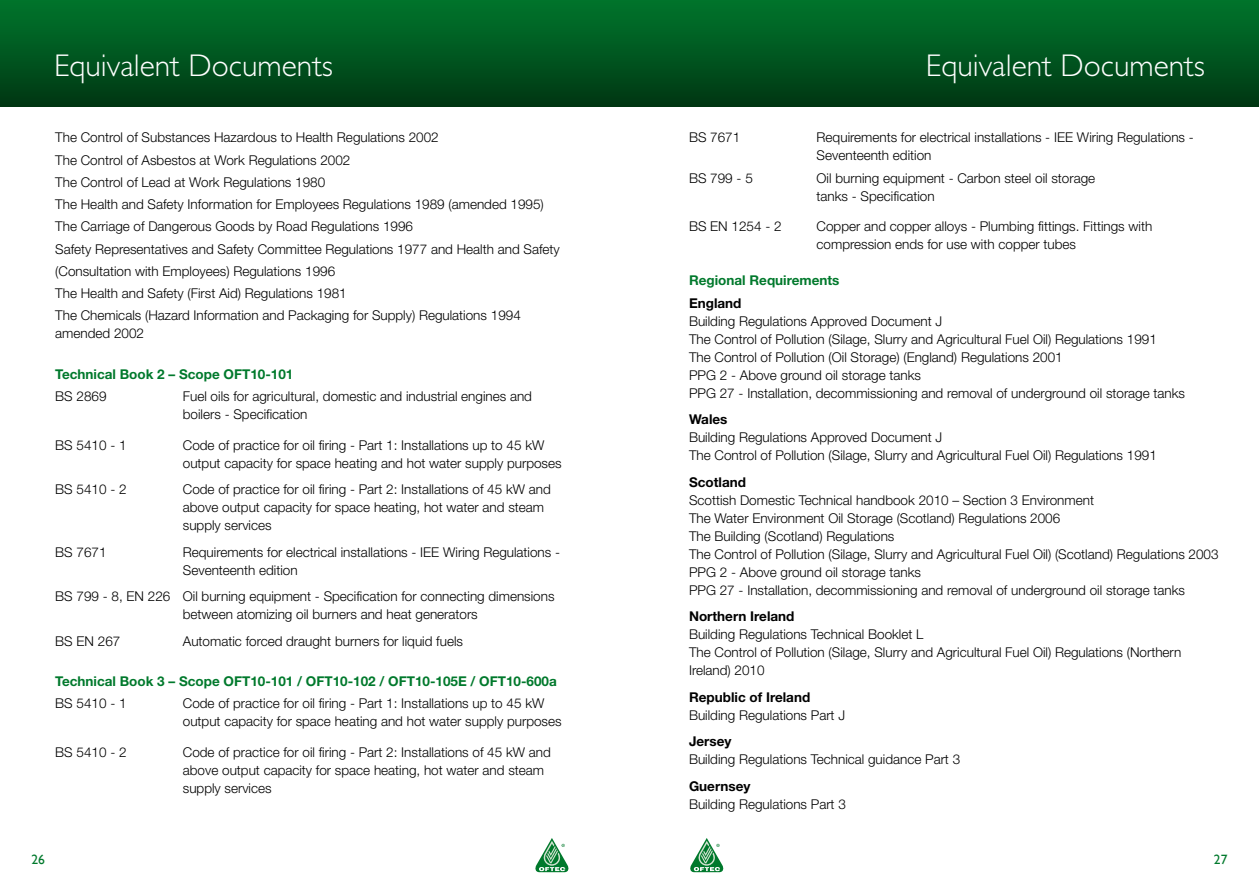
<style>
.page{position:relative;width:1259px;height:893px;background:#fff}
.page>*{position:absolute;margin:0;border:0;box-sizing:border-box;transform-origin:0 0}
.t1{font:300 31.5px "Gill Sans";color:#fff}
.t2{font:300 13.5px/18px "Helvetica Neue";color:#000}
.t3{font:700 13.5px "Helvetica Neue";color:#00792c}
.t4{font:700 13.5px "Helvetica Neue";color:#000}
.t5{font:13.5px "Gill Sans";color:#00792c}
</style>
<div class="page">
<div style="left:0;top:0;width:642px;height:106px;background:linear-gradient(to bottom,#00762c,#003813)"></div>
<div style="left:642px;top:0;width:617px;height:106px;background:linear-gradient(to bottom,#00762c,#003813)"></div>
<svg style="left:535px;top:838px;width:34px;height:35px"></svg>
<svg style="left:690px;top:838px;width:34px;height:35px"></svg>
<h1 class="t1" style="left:54px;top:47px;width:280px">Equivalent Documents</h1>
<p class="t2" style="left:55px;top:126px;width:506px;line-height:22.2px">The Control of Substances Hazardous to Health Regulations 2002<br>The Control of Asbestos at Work Regulations 2002<br>The Control of Lead at Work Regulations 1980<br>The Health and Safety Information for Employees Regulations 1989 (amended 1995)<br>The Carriage of Dangerous Goods by Road Regulations 1996<br>Safety Representatives and Safety Committee Regulations 1977 and Health and Safety (Consultation with Employees) Regulations 1996<br>The Health and Safety (First Aid) Regulations 1981<br>The Chemicals (Hazard Information and Packaging for Supply) Regulations 1994</p>
<p class="t2" style="left:55px;top:324px;width:90px">amended 2002</p>
<p class="t3" style="left:55px;top:366px;width:240px">Technical Book 2 – Scope OFT10-101</p>
<p class="t2" style="left:55px;top:387px;width:53px">BS 2869</p>
<p class="t2" style="left:183px;top:387px;width:351px">Fuel oils for agricultural, domestic and industrial engines and boilers - Specification</p>
<p class="t2" style="left:55px;top:436px;width:73px">BS 5410 - 1</p>
<p class="t2" style="left:183px;top:436px;width:380px">Code of practice for oil firing - Part 1: Installations up to 45 kW output capacity for space heating and hot water supply purposes</p>
<p class="t2" style="left:55px;top:480px;width:73px">BS 5410 - 2</p>
<p class="t2" style="left:183px;top:480px;width:369px">Code of practice for oil firing - Part 2: Installations of 45 kW and above output capacity for space heating, hot water and steam supply services</p>
<p class="t2" style="left:55px;top:543px;width:53px">BS 7671</p>
<p class="t2" style="left:183px;top:543px;width:379px">Requirements for electrical installations - IEE Wiring Regulations -<br>Seventeenth edition</p>
<p class="t2" style="left:183px;top:587px;width:373px;text-indent:-128px">BS 799 - 8, EN 226 Oil burning equipment - Specification for connecting dimensions between atomizing oil burners and heat generators</p>
<p class="t2" style="left:55px;top:632px;width:67px">BS EN 267</p>
<p class="t2" style="left:183px;top:632px;width:282px">Automatic forced draught burners for liquid fuels</p>
<p class="t3" style="left:55px;top:673px;width:503px">Technical Book 3 – Scope OFT10-101 / OFT10-102 / OFT10-105E / OFT10-600a</p>
<p class="t2" style="left:55px;top:694px;width:73px">BS 5410 - 1</p>
<p class="t2" style="left:183px;top:694px;width:380px">Code of practice for oil firing - Part 1: Installations up to 45 kW output capacity for space heating and hot water supply purposes</p>
<p class="t2" style="left:55px;top:743px;width:73px">BS 5410 - 2</p>
<p class="t2" style="left:183px;top:743px;width:369px">Code of practice for oil firing - Part 2: Installations of 45 kW and above output capacity for space heating, hot water and steam supply services</p>
<h1 class="t1" style="left:926px;top:47px;width:280px">Equivalent Documents</h1>
<p class="t2" style="left:689px;top:128px;width:53px">BS 7671</p>
<p class="t2" style="left:816px;top:128px;width:379px">Requirements for electrical installations - IEE Wiring Regulations -<br>Seventeenth edition</p>
<p class="t2" style="left:689px;top:168px;width:65px">BS 799 - 5</p>
<p class="t2" style="left:816px;top:168px;width:280px">Oil burning equipment - Carbon steel oil storage tanks - Specification</p>
<p class="t2" style="left:689px;top:217px;width:94px">BS EN 1254 - 2</p>
<p class="t2" style="left:816px;top:217px;width:337px">Copper and copper alloys - Plumbing fittings. Fittings with compression ends for use with copper tubes</p>
<p class="t3" style="left:689px;top:272px;width:152px">Regional Requirements</p>
<p class="t4" style="left:689px;top:294px;width:54px">England</p>
<p class="t2" style="left:689px;top:311px;width:497px">Building Regulations Approved Document J<br>The Control of Pollution (Silage, Slurry and Agricultural Fuel Oil) Regulations 1991<br>The Control of Pollution (Oil Storage) (England) Regulations 2001<br>PPG 2 - Above ground oil storage tanks<br>PPG 27 - Installation, decommissioning and removal of underground oil storage tanks</p>
<p class="t4" style="left:689px;top:411px;width:40px">Wales</p>
<p class="t2" style="left:689px;top:428px;width:469px">Building Regulations Approved Document J<br>The Control of Pollution (Silage, Slurry and Agricultural Fuel Oil) Regulations 1991</p>
<p class="t4" style="left:689px;top:473px;width:58px">Scotland</p>
<p class="t2" style="left:689px;top:490px;width:531px">Scottish Domestic Technical handbook 2010 – Section 3 Environment<br>The Water Environment Oil Storage (Scotland) Regulations 2006<br>The Building (Scotland) Regulations<br>The Control of Pollution (Silage, Slurry and Agricultural Fuel Oil) (Scotland) Regulations 2003<br>PPG 2 - Above ground oil storage tanks<br>PPG 27 - Installation, decommissioning and removal of underground oil storage tanks</p>
<p class="t4" style="left:689px;top:608px;width:107px">Northern Ireland</p>
<p class="t2" style="left:689px;top:625px;width:494px">Building Regulations Technical Booklet L<br>The Control of Pollution (Silage, Slurry and Agricultural Fuel Oil) Regulations (Northern<br>Ireland) 2010</p>
<p class="t4" style="left:689px;top:688px;width:123px">Republic of Ireland</p>
<p class="t2" style="left:689px;top:705px;width:158px">Building Regulations Part J</p>
<p class="t4" style="left:689px;top:733px;width:44px">Jersey</p>
<p class="t2" style="left:689px;top:750px;width:273px">Building Regulations Technical guidance Part 3</p>
<p class="t4" style="left:689px;top:777px;width:63px">Guernsey</p>
<p class="t2" style="left:689px;top:794px;width:158px">Building Regulations Part 3</p>
<p class="t5" style="left:32px;top:851px;width:15px">26</p>
<p class="t5" style="left:1214px;top:851px;width:15px">27</p>
</div>
